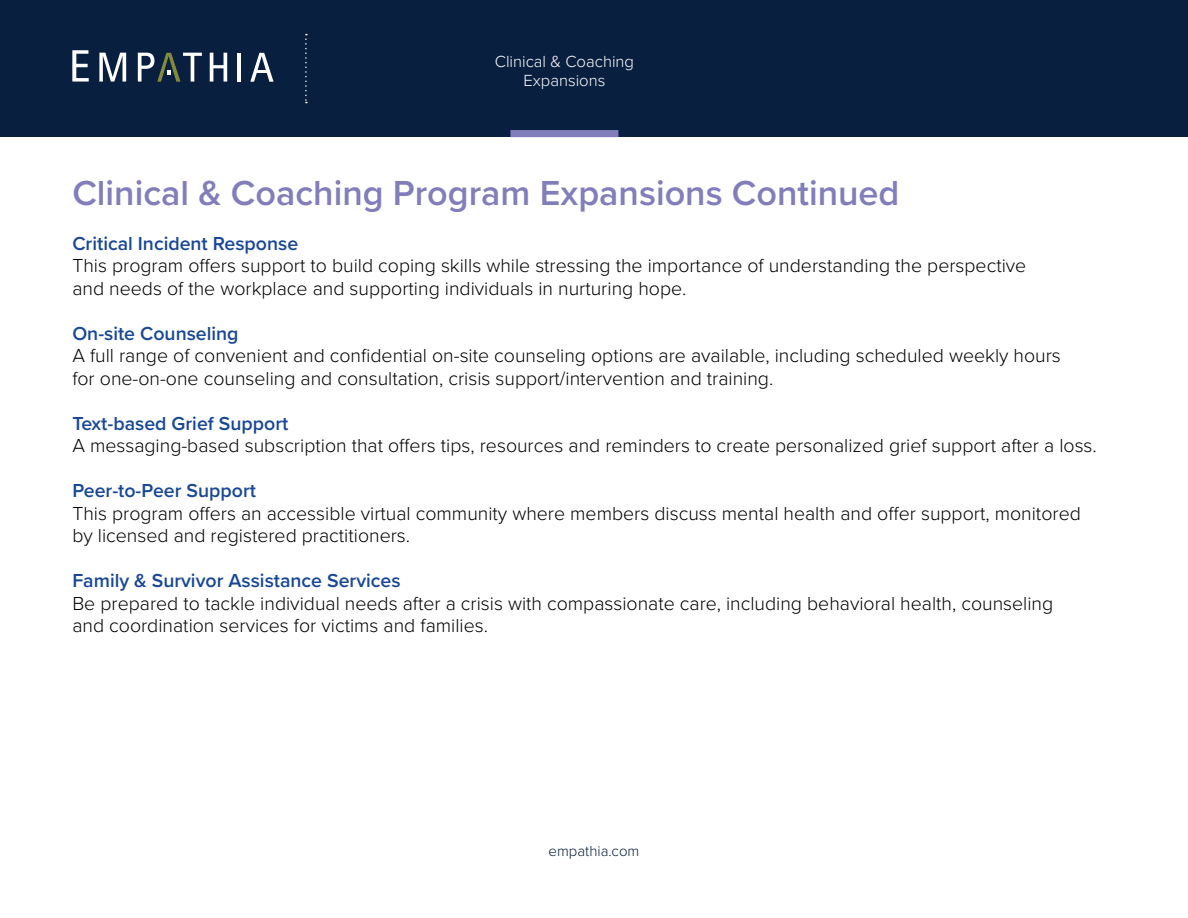
<style>
.page{position:relative;width:1188px;height:918px;background:#fff}
.page>*{position:absolute;margin:0;border:0;box-sizing:border-box;transform-origin:0 0}
.t1{font:600 36px "Proxima Nova";color:#827dbb}
.t2{font:300 19.5px/22.5px "Proxima Nova";color:#000}
.t3{font:600 19.5px "Proxima Nova";color:#194896}
.t4{font:300 16.65px/18.8px "Proxima Nova";color:#fff;text-align:center}
.t5{font:300 15px "Proxima Nova";color:#081f3f}
</style>
<div class="page">
<div style="left:0;top:0;width:1188px;height:137px;background:#081f3f"></div>
<svg style="left:72px;top:50px;width:17px;height:32px"></svg>
<svg style="left:99px;top:53px;width:27px;height:29px"></svg>
<svg style="left:210px;top:53px;width:17px;height:29px"></svg>
<hr style="left:238px;top:53px;width:3px;height:29px;background:#fff">
<svg style="left:250px;top:53px;width:24px;height:29px"></svg>
<svg style="left:138px;top:53px;width:64px;height:29px"></svg>
<hr style="left:255px;top:70px;width:14px;height:3px;background:#fff">
<svg style="left:305px;top:34px;width:2px;height:69px"></svg>
<div style="left:510px;top:130px;width:108px;height:7px;background:#827dbb"></div>
<p class="t4" style="left:495px;top:51px;width:141px">Clinical &amp; Coaching<br>Expansions</p>
<h1 class="t1" style="left:72px;top:166px;width:829px">Clinical &amp; Coaching Program Expansions Continued</h1>
<p class="t3" style="left:72px;top:229px;width:227px">Critical Incident Response</p>
<p class="t2" style="left:72px;top:253px;width:955px">This program offers support to build coping skills while stressing the importance of understanding the perspective and needs of the workplace and supporting individuals in nurturing hope.</p>
<p class="t3" style="left:72px;top:319px;width:168px">On-site Counseling</p>
<p class="t2" style="left:72px;top:343px;width:990px">A full range of convenient and confidential on-site counseling options are available, including scheduled weekly hours for one-on-one counseling and consultation, crisis support/intervention and training.</p>
<p class="t3" style="left:72px;top:409px;width:217px">Text-based Grief Support</p>
<p class="t2" style="left:72px;top:433px;width:1026px">A messaging-based subscription that offers tips, resources and reminders to create personalized grief support after a loss.</p>
<p class="t3" style="left:72px;top:476px;width:185px">Peer-to-Peer Support</p>
<p class="t2" style="left:72px;top:501px;width:1010px">This program offers an accessible virtual community where members discuss mental health and offer support, monitored by licensed and registered practitioners.</p>
<p class="t3" style="left:72px;top:566px;width:330px">Family &amp; Survivor Assistance Services</p>
<p class="t2" style="left:72px;top:591px;width:982px">Be prepared to tackle individual needs after a crisis with compassionate care, including behavioral health, counseling and coordination services for victims and families.</p>
<p class="t5" style="left:549px;top:840px;width:92px">empathia.com</p>
</div>
